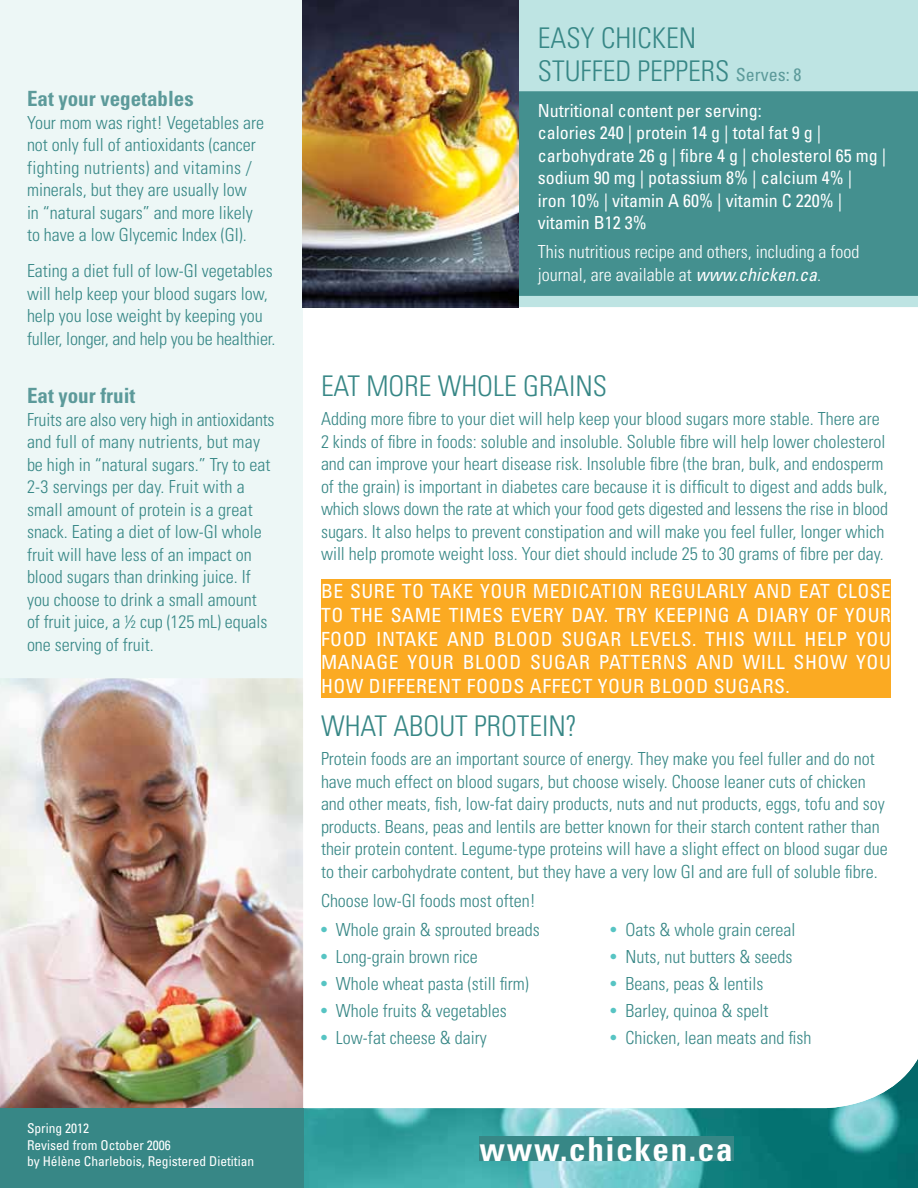
<style>
.page{position:relative;width:918px;height:1188px;background:#fff}
.page>*{position:absolute;margin:0;border:0;box-sizing:border-box;transform-origin:0 0}
.t1{font:700 condensed 33px "Univers LT Std";letter-spacing:.05em;color:#fff}
.t2{font:300 condensed 28.5px/33px "Univers LT Std";color:#378786}
.t3{font:700 condensed 21px "Univers LT Std";color:#5c9a9a}
.t4{font:condensed 19.5px/23.7px "Univers LT Std";letter-spacing:.03em;color:#fff;text-align:justify}
.t5{font:300 condensed 18px/22.5px "Univers LT Std";color:#378786}
.t6{font:condensed 18px/22.5px "Univers LT Std";color:#fff}
.t7{font:300 condensed 18px/22.5px "Univers LT Std";color:#fff}
.t8{font:condensed 13.5px/16.2px "Univers LT Std";color:#fff}
.s1{font-weight:400;font-size:18px;color:#5c9a9a}
.s2{font-weight:400;font-style:italic}
.s3{font-weight:400;color:#57c4c3}
</style>
<div class="page">
<img style="left:303px;top:1108px;width:615px;height:80px">
<div style="left:0;top:0;width:302px;height:1188px;background:#edf7f6"></div>
<div style="left:518px;top:0;width:400px;height:307px;background:#bee4e3"></div>
<div style="left:518px;top:91px;width:400px;height:205px;background:#44908f"></div>
<img style="left:0;top:678px;width:303px;height:430px">
<div style="left:321px;top:579px;width:570px;height:119px;background:#fbaa22"></div>
<img style="left:302px;top:0;width:216px;height:307px">
<div style="left:0;top:1108px;width:303px;height:80px;background:#378786"></div>
<div style="left:479px;top:1137px;width:254px;height:24px;background:#378786"></div>
<p class="t3" style="left:27px;top:86px;width:168px">Eat your vegetables</p>
<p class="t5" style="left:27px;top:111px;width:239px">Your mom was right! Vegetables are not only full of antioxidants (cancer fighting nutrients) and vitamins / minerals, but they are usually low<br>in “natural sugars” and more likely to have a low Glycemic Index (GI).</p>
<p class="t5" style="left:27px;top:260px;width:250px">Eating a diet full of low-GI vegetables will help keep your blood sugars low, help you lose weight by keeping you fuller, longer, and help you be healthier.</p>
<p class="t3" style="left:27px;top:383px;width:110px">Eat your fruit</p>
<p class="t5" style="left:27px;top:408px;width:249px">Fruits are also very high in antioxidants and full of many nutrients, but may be high in “natural sugars.” Try to eat 2-3 servings per day. Fruit with a small amount of protein is a great snack. Eating a diet of low-GI whole fruit will have less of an impact on blood sugars than drinking juice. If you choose to drink a small amount<br>of fruit juice, a ½ cup (125 mL) equals one serving of fruit.</p>
<p class="t8" style="left:27px;top:1120px;width:229px">SPRING 2012<br>REVISED FROM O CTOBER 2006<br>BY HÉLÈNE CHARLEBOIS, REGISTERED DIETITIAN</p>
<h2 class="t2" style="left:538px;top:21px;width:265px">Easy Chicken<br>Stuffed Peppers <span class="s1">SERVES: 8</span></h2>
<p class="t6" style="left:538px;top:99px;width:350px">NUTRITIONAL CONTENT PER SERVING:<br>CALORIES 240 | PROTEIN 14 G | TOTAL FAT 9 G | CARBOHYDRATE 26 G | FIBRE 4 G | CHOLESTEROL 65 MG | SODIUM 90 MG | POTASSIUM 8% | CALCIUM 4% |<br>IRON 10% | VITAMIN A 60% | VITAMIN C 220% | VITAMIN B 12 3%</p>
<p class="t7" style="left:538px;top:241px;width:323px">This nutritious recipe and others, including a food journal, are available at <span class="s2">www.chicken.ca</span>.</p>
<h2 class="t2" style="left:321px;top:370px;width:288px">Eat more whole grains</h2>
<p class="t5" style="left:321px;top:408px;width:569px">Adding more fibre to your diet will help keep your blood sugars more stable. There are 2 kinds of fibre in foods: soluble and insoluble. Soluble fibre will help lower cholesterol and can improve your heart disease risk. Insoluble fibre (the bran, bulk, and endosperm of the grain) is important in diabetes care because it is difficult to digest and adds bulk, which slows down the rate at which your food gets digested and lessens the rise in blood sugars. It also helps to prevent constipation and will make you feel fuller, longer which will help promote weight loss. Your diet should include 25 to 30 grams of fibre per day.</p>
<p class="t4" style="left:321px;top:579px;width:571px;text-indent:478px">EAT CLOSE TO THE SAME TIMES EVERY DAY. TRY KEEPIN G A D IARY OF YOUR FOOD INTAKE AND</p>
<p class="t4" style="left:321px;top:579px;width:447px">BE SURE TO TAKE YOUR MED ICATION REGULARLY AND</p>
<p class="t4" style="left:494px;top:627px;width:399px">BLOOD SUGAR LEVELS. THIS WILL HELP YOU</p>
<p class="t4" style="left:321px;top:650px;width:31px">MANA</p>
<p class="t4" style="left:376px;top:650px;width:333px">GE YOUR BLOOD SUGAR PATTERNS AND</p>
<p class="t4" style="left:321px;top:650px;width:571px;text-indent:422px">WILL SHOW YOU<br>HOW D IFFERENT FOODS AFFECT YOUR BLOOD SUGARS.</p>
<h2 class="t2" style="left:321px;top:709px;width:258px">What about protei n?</h2>
<p class="t5" style="left:321px;top:747px;width:568px">Protein foods are an important source of energy. They make you feel fuller and do not have much effect on blood sugars, but choose wisely. Choose leaner cuts of chicken and other meats, fish, low-fat dairy products, nuts and nut products, eggs, tofu and soy products. Beans, peas and lentils are better known for their starch content rather than their protein content. Legume-type proteins will have a slight effect on blood sugar due to their carbohydrate content, but they have a very low GI and are full of soluble fibre.</p>
<p class="t5" style="left:321px;top:889px;width:216px">Choose low-GI foods most often!</p>
<p class="t5" style="left:321px;top:918px;width:220px"><span class="s3">•</span> Whole grain &amp; sprouted breads</p>
<p class="t5" style="left:321px;top:946px;width:158px"><span class="s3">•</span> Long-grain brown rice</p>
<p class="t5" style="left:321px;top:973px;width:209px"><span class="s3">•</span> Whole wheat pasta (still firm)</p>
<p class="t5" style="left:321px;top:1000px;width:187px"><span class="s3">•</span> Whole fruits &amp; vegetables</p>
<p class="t5" style="left:321px;top:1027px;width:167px"><span class="s3">•</span> Low-fat cheese &amp; dairy</p>
<p class="t5" style="left:610px;top:918px;width:186px"><span class="s3">•</span> Oats &amp; whole grain cereal</p>
<p class="t5" style="left:610px;top:946px;width:183px"><span class="s3">•</span> Nuts, nut butters &amp; seeds</p>
<p class="t5" style="left:610px;top:973px;width:154px"><span class="s3">•</span> Beans, peas &amp; lentils</p>
<p class="t5" style="left:610px;top:1000px;width:160px"><span class="s3">•</span> Barley, quinoa &amp; spelt</p>
<p class="t5" style="left:610px;top:1027px;width:202px"><span class="s3">•</span> Chicken, lean meats and fish</p>
<h1 class="t1" style="left:479px;top:1129px;width:255px">www.chicken.ca</h1>
</div>
